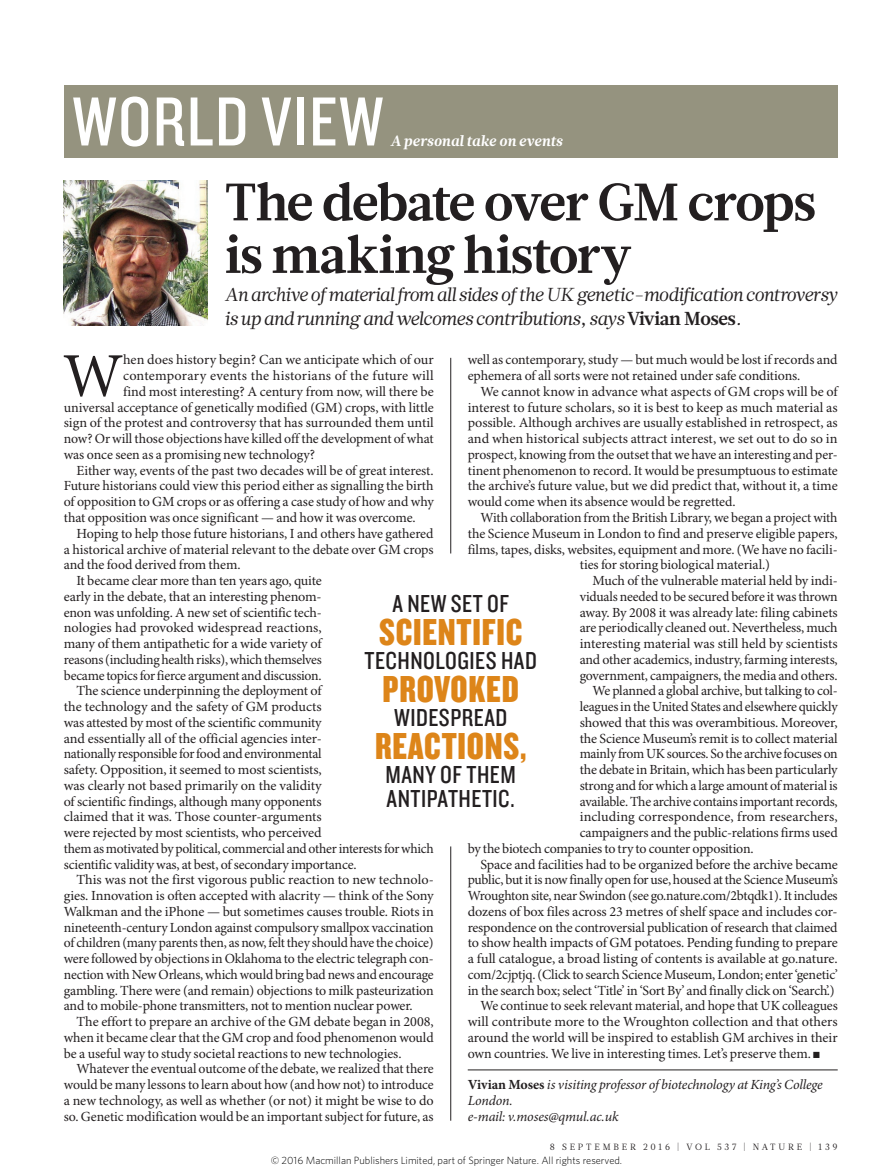
<style>
.page{position:relative;width:893px;height:1174px;background:#fff}
.page>*{position:absolute;margin:0;border:0;box-sizing:border-box;transform-origin:0 0}
.t1{font:72px "Knockout 29 Junior Ltweight";letter-spacing:.02em;color:#fff}
.BODY_DROP_CAP{font:62.4px "Minion Pro";color:#231f20}
.WORLD_VIEW_HEAD_35{font:700 52.5px/52.5px "Glosa Math";letter-spacing:-.025em;color:#231f20}
.PULL_QUOTE_ALT{font:39px "Knockout 69 Full Liteweight";letter-spacing:.02em;color:#dd8519}
.PULL_QUOTE_ALT-2{font:25.5px/24px "Knockout 29 Junior Ltweight";letter-spacing:.02em;color:#231f20}
.EDITORIAL_INTRO{font:italic 18.75px/23.7px "Glosa Math";letter-spacing:-.01em;color:#231f20}
.t2{font:italic 700 15px "Glosa Math";letter-spacing:.005em;color:#fff}
.BODY_INDENT{font:13.95px/15.8px "Minion Pro";letter-spacing:-.015em;color:#231f20;text-align:justify}
.BODY_DROP_CAP-2{font:13.95px "Minion Pro";letter-spacing:-.005em;color:#231f20}
.AUTHOR_DETAILS{font:italic 13.95px/15.8px "Minion Pro";letter-spacing:-.015em;color:#231f20}
.BODY_DROP_CAP-3{font:13.95px "Minion Pro";letter-spacing:.015em;color:#231f20}
.BODY_INDENT-2{font:13.95px "Minion Pro";letter-spacing:.005em;color:#231f20}
.EMAIL{font:italic 13.95px "Minion Pro";letter-spacing:-.01em;color:#231f20}
.t3{font:300 10.5px "Whitney";color:#000}
.t4{font:9px "Glosa Math";letter-spacing:.31em;color:#231f20}
.s1{font-weight:700;font-style:normal}
</style>
<div class="page">
<img style="left:64px;top:181px;width:144px;height:144px">
<hr style="left:468px;top:1069px;width:370px;height:1px;background:#231f20">
<hr style="left:450px;top:358px;width:1px;height:195px;background:#231f20">
<div style="left:64px;top:85px;width:774px;height:72px;background:#95937f"></div>
<hr style="left:450px;top:846px;width:1px;height:274px;background:#231f20">
<h1 class="t1" style="left:72px;top:75px;width:313px">WORLD VIEW</h1>
<p class="t2" style="left:390px;top:130px;width:174px">A personal take on events</p>
<p class="WORLD_VIEW_HEAD_35" style="left:225px;top:177px;width:593px">The debate over GM crops is making history</p>
<p class="EDITORIAL_INTRO" style="left:225px;top:283px;width:614px">An archive of material from all sides of the UK genetic-modification controversy is up and running and welcomes contributions, says <span class="s1">Vivian Moses</span>.</p>
<p class="BODY_DROP_CAP" style="left:63px;top:339px;width:62px">W</p>
<p class="BODY_DROP_CAP-2" style="left:123px;top:351px;width:312px">hen does history begin? Can we anticipate which of our</p>
<p class="BODY_INDENT" style="left:468px;top:353px;width:371px">well as contemporary, study — but much would be lost if records and ephemera of all sorts were not retained under safe conditions.</p>
<p class="BODY_INDENT" style="left:468px;top:384px;width:372px;text-indent:13px">We cannot know in advance what aspects of GM crops will be of interest to future scholars, so it is best to keep as much material as possible. Although archives are usually established in retrospect, as and when historical subjects attract interest, we set out to do so in prospect, knowing from the outset that we have an interesting and per&shy;tinent phenomenon to record. It would be presumptuous to estimate the archive’s future value, but we did predict that, without it, a time would come when its absence would be regretted.</p>
<p class="BODY_INDENT" style="left:480px;top:510px;width:359px">With collaboration from the British Library, we began a project with</p>
<p class="BODY_INDENT" style="left:468px;top:526px;width:371px">the Science Museum in London to find and preserve eligible papers,</p>
<p class="BODY_INDENT" style="left:468px;top:542px;width:371px">films, tapes, disks, websites, equipment and more. (We have no facili-</p>
<p class="BODY_INDENT" style="left:580px;top:557px;width:192px">ties for storing biological material.)</p>
<p class="BODY_INDENT" style="left:580px;top:573px;width:259px;text-indent:13px">Much of the vulnerable material held by indi&shy;viduals needed to be secured before it was thrown away. By 2008 it was already late: filing cabinets are periodically cleaned out. Nevertheless, much interesting material was still held by scientists and other academics, industry, farming interests, government, campaigners, the media and others.</p>
<p class="BODY_INDENT" style="left:592px;top:683px;width:247px">We planned a global archive, but talking to col-</p>
<p class="BODY_INDENT" style="left:580px;top:699px;width:259px">leagues in the United States and elsewhere quickly</p>
<p class="BODY_INDENT" style="left:580px;top:715px;width:259px">showed that this was overambitious. Moreover,</p>
<p class="BODY_INDENT" style="left:580px;top:731px;width:259px">the Science Museum’s remit is to collect material</p>
<p class="BODY_INDENT" style="left:580px;top:746px;width:259px">mainly from UK sources. So the archive focuses on</p>
<p class="BODY_INDENT" style="left:580px;top:762px;width:259px">the debate in Britain, which has been particularly</p>
<p class="BODY_INDENT" style="left:580px;top:778px;width:259px">strong and for which a large amount of material is</p>
<p class="BODY_INDENT" style="left:580px;top:794px;width:259px">available. The archive contains important records,</p>
<p class="BODY_INDENT-2" style="left:580px;top:808px;width:259px">including correspondence, from researchers,</p>
<p class="BODY_INDENT" style="left:580px;top:825px;width:259px">campaigners and the public-relations firms used</p>
<p class="BODY_INDENT" style="left:468px;top:841px;width:287px">by the biotech companies to try to counter opposition.</p>
<p class="BODY_INDENT" style="left:468px;top:857px;width:371px;text-indent:13px">Space and facilities had to be organized before the archive became public, but it is now finally open for use, housed at the Science Museum’s Wroughton site, near Swindon (see go.nature.com/2btqdk1). It includes dozens of box files across 23 metres of shelf space and includes cor&shy;respondence on the controversial publication of research that claimed to show health impacts of GM potatoes. Pending funding to prepare a full catalogue, a broad listing of contents is available at go.nature. com/2cjptjq. (Click to search Science Museum, London; enter ‘genetic’ in the search box; select ‘Title’ in ‘Sort By’ and finally click on ‘Search’.)</p>
<p class="BODY_INDENT" style="left:468px;top:998px;width:371px;text-indent:13px">We continue to seek relevant material, and hope that UK colleagues will contribute more to the Wroughton collection and that others around the world will be inspired to establish GM archives in their own countries. We live in interesting times. Let’s preserve them. ■</p>
<p class="AUTHOR_DETAILS" style="left:468px;top:1077px;width:357px"><span class="s1">Vivian Moses</span> is visiting professor of biotechnology at King’s College<br>London.</p>
<p class="EMAIL" style="left:468px;top:1107px;width:152px">e-mail: v.moses@qmul.ac.uk</p>
<p class="BODY_DROP_CAP-3" style="left:123px;top:367px;width:312px">contemporary events the historians of the future will</p>
<p class="BODY_DROP_CAP-2" style="left:123px;top:383px;width:312px">find most interesting? A century from now, will there be</p>
<p class="BODY_DROP_CAP-2" style="left:64px;top:399px;width:372px">universal acceptance of genetically modified (GM) crops, with little</p>
<p class="BODY_DROP_CAP-2" style="left:64px;top:414px;width:372px">sign of the protest and controversy that has surrounded them until</p>
<p class="BODY_DROP_CAP-2" style="left:64px;top:430px;width:371px">now? Or will those objections have killed off the development of what</p>
<p class="BODY_DROP_CAP-2" style="left:64px;top:446px;width:253px">was once seen as a promising new technology?</p>
<p class="BODY_INDENT" style="left:64px;top:463px;width:371px;text-indent:13px">Either way, events of the past two decades will be of great interest.<br>Future historians could view this period either as signalling the birth of opposition to GM crops or as offering a case study of how and why that opposition was once significant — and how it was overcome.</p>
<p class="BODY_INDENT" style="left:64px;top:526px;width:371px;text-indent:13px">Hoping to help those future historians, I and others have gathered a historical archive of material relevant to the debate over GM crops and the food derived from them.</p>
<p class="BODY_INDENT" style="left:64px;top:573px;width:259px;text-indent:13px">It became clear more than ten years ago, quite early in the debate, that an interesting phenom&shy;enon was unfolding. A new set of scientific tech&shy;nologies had provoked widespread reactions, many of them antipathetic for a wide variety of reasons (including health risks), which themselves became topics for fierce argument and discussion.</p>
<p class="BODY_INDENT" style="left:64px;top:683px;width:371px;text-align:left;text-indent:13px">The science underpinning the deployment of<br>the technology and the safety of GM products<br>was attested by most of the scientific community<br>and essentially all of the official agencies inter-<br>nationally responsible for food and environmental<br>safety. Opposition, it seemed to most scientists,<br>was clearly not based primarily on the validity<br>of scientific findings, although many opponents<br>claimed that it was. Those counter-arguments<br>were rejected by most scientists, who perceived<br>them as motivated by political, commercial and other interests for which scientific validity was, at best, of secondary importance.</p>
<p class="BODY_INDENT" style="left:64px;top:872px;width:372px;text-indent:13px">This was not the first vigorous public reaction to new technolo&shy;gies. Innovation is often accepted with alacrity — think of the Sony Walkman and the iPhone — but sometimes causes trouble. Riots in nineteenth-century London against compulsory smallpox vaccination of children (many parents then, as now, felt they should have the choice) were followed by objections in Oklahoma to the electric telegraph con&shy;nection with New Orleans, which would bring bad news and encourage gambling. There were (and remain) objections to milk pasteurization and to mobile-phone transmitters, not to mention nuclear power.</p>
<p class="BODY_INDENT" style="left:64px;top:1014px;width:371px;text-indent:13px">The effort to prepare an archive of the GM debate began in 2008, when it became clear that the GM crop and food phenomenon would be a useful way to study societal reactions to new technologies.</p>
<p class="BODY_INDENT" style="left:64px;top:1061px;width:372px;text-indent:13px">Whatever the eventual outcome of the debate, we realized that there would be many lessons to learn about how (and how not) to introduce a new technology, as well as whether (or not) it might be wise to do so. Genetic modification would be an important subject for future, as</p>
<p class="PULL_QUOTE_ALT-2" style="left:392px;top:590px;width:118px">A NEW SET OF</p>
<p class="PULL_QUOTE_ALT" style="left:379px;top:607px;width:145px">SCIENTIFIC</p>
<p class="PULL_QUOTE_ALT-2" style="left:365px;top:647px;width:174px">TECHNOLOGIES HAD</p>
<p class="PULL_QUOTE_ALT" style="left:383px;top:664px;width:138px">PROVOKED</p>
<p class="PULL_QUOTE_ALT-2" style="left:394px;top:704px;width:115px">WIDESPREAD</p>
<p class="PULL_QUOTE_ALT" style="left:375px;top:721px;width:153px">REACTIONS,</p>
<p class="PULL_QUOTE_ALT-2" style="left:386px;top:761px;width:132px">MANY OF THEM<br>ANTIPATHETIC.</p>
<p class="t4" style="left:550px;top:1141px;width:289px">8 SEPTEMBER 2016 | VOL 537 | NATURE | 139</p>
<p class="t3" style="left:271px;top:1153px;width:353px">© 2016 Macmillan Publishers Limited, part of Springer Nature. All rights reserved.</p>
</div>
